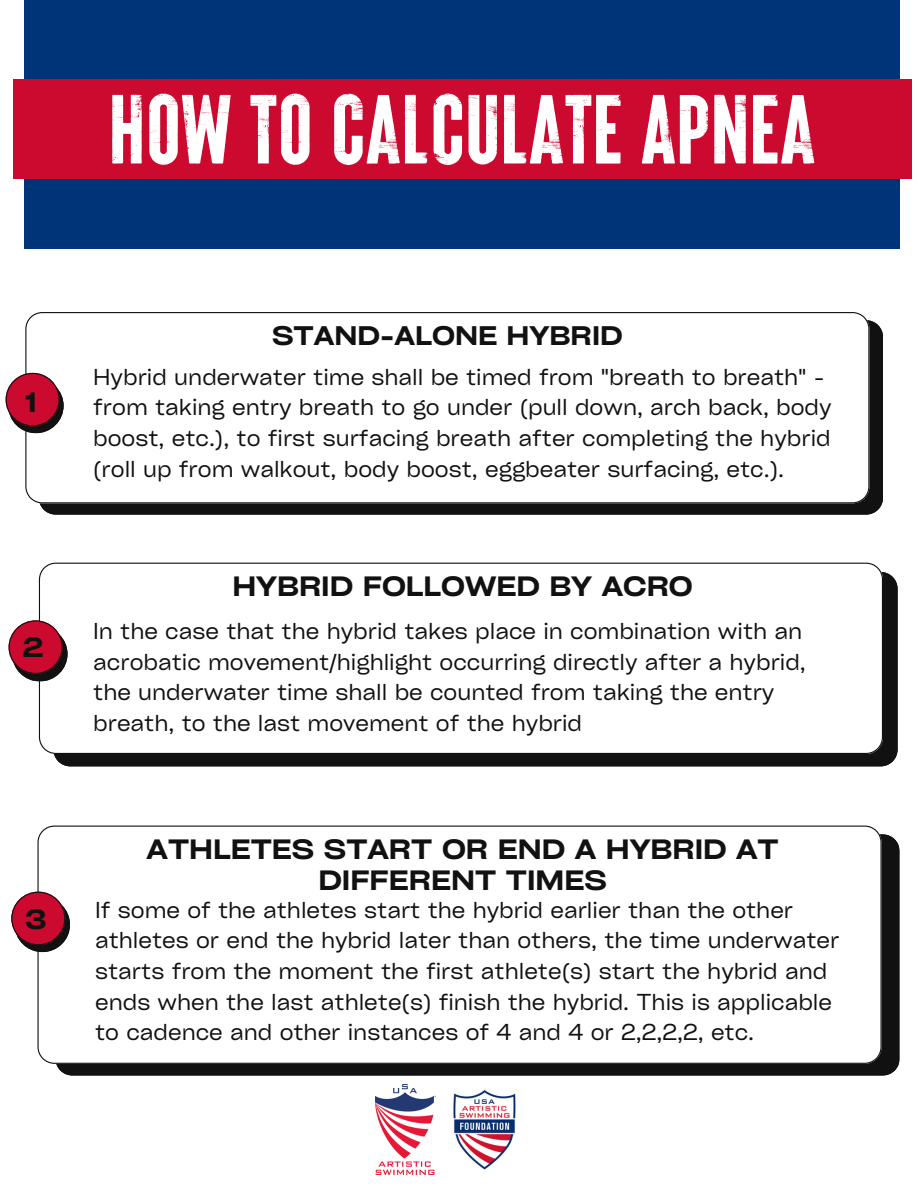
<style>
.page{position:relative;width:918px;height:1188px;background:#fff}
.page>*{position:absolute;margin:0;border:0;box-sizing:border-box;transform-origin:0 0}
.t1{font:97.65px "Brixton Wood Vector";color:#fff}
.t2{font:600 expanded 26.85px/31.7px "Cy Grotesk";color:#111;text-align:center}
.t3{font:600 expanded 25.8px "Cy Grotesk";color:#111}
.t4{font:22.05px/30.8px "Cy Grotesk Key";color:#111}
</style>
<div class="page">
<div style="left:25px;top:0;width:875px;height:248px;background:#003479"></div>
<svg style="left:39px;top:320px;width:844px;height:195px;background:#1b1b1b"></svg>
<svg style="left:25px;top:312px;width:844px;height:191px"></svg>
<div style="left:54px;top:572px;width:843px;height:194px;background:#111"></div>
<svg style="left:39px;top:563px;width:844px;height:191px"></svg>
<div style="left:56px;top:834px;width:843px;height:241px;background:#111"></div>
<svg style="left:37px;top:826px;width:844px;height:238px"></svg>
<svg style="left:6px;top:373px;width:57px;height:60px"></svg>
<svg style="left:9px;top:620px;width:58px;height:61px"></svg>
<svg style="left:11px;top:892px;width:59px;height:60px"></svg>
<div style="left:13px;top:79px;width:899px;height:100px;background:#cc092e"></div>
<img style="left:453px;top:1089px;width:63px;height:81px">
<img style="left:376px;top:1085px;width:59px;height:90px">
<p class="t1" style="left:109px;top:90px;width:709px">HOW TO CALCULATE APNEA</p>
<p class="t2" style="left:25px;top:385px;width:13px">1</p>
<h2 class="t2" style="left:23px;top:630px;width:22px">2</h2>
<p class="t2" style="left:25px;top:903px;width:23px">3</p>
<h1 class="t3" style="left:272px;top:319px;width:352px">STAND-ALONE HYBRID</h1>
<h2 class="t4" style="left:93px;top:360px;width:740px">Hybrid underwater time shall be timed from "breath to breath" - from taking entry breath to go under (pull down, arch back, body boost, etc.), to first surfacing breath after completing the hybrid (roll up from walkout, body boost, eggbeater surfacing, etc.).</h2>
<p class="t2" style="left:232px;top:570px;width:462px">HYBRID FOLLOWED BY ACRO</p>
<p class="t4" style="left:93px;top:615px;width:714px">In the case that the hybrid takes place in combination with an acrobatic movement/highlight occurring directly after a hybrid, the underwater time shall be counted from taking the entry breath, to the last movement of the hybrid</p>
<h2 class="t2" style="left:147px;top:832px;width:634px">ATHLETES START OR END A HYBRID AT<br>DIFFERENT TIMES</h2>
<p class="t4" style="left:95px;top:893px;width:746px">If some of the athletes start the hybrid earlier than the other athletes or end the hybrid later than others, the time underwater starts from the moment the first athlete(s) start the hybrid and ends when the last athlete(s) finish the hybrid. This is applicable to cadence and other instances of 4 and 4 or 2,2,2,2, etc.</p>
</div>
